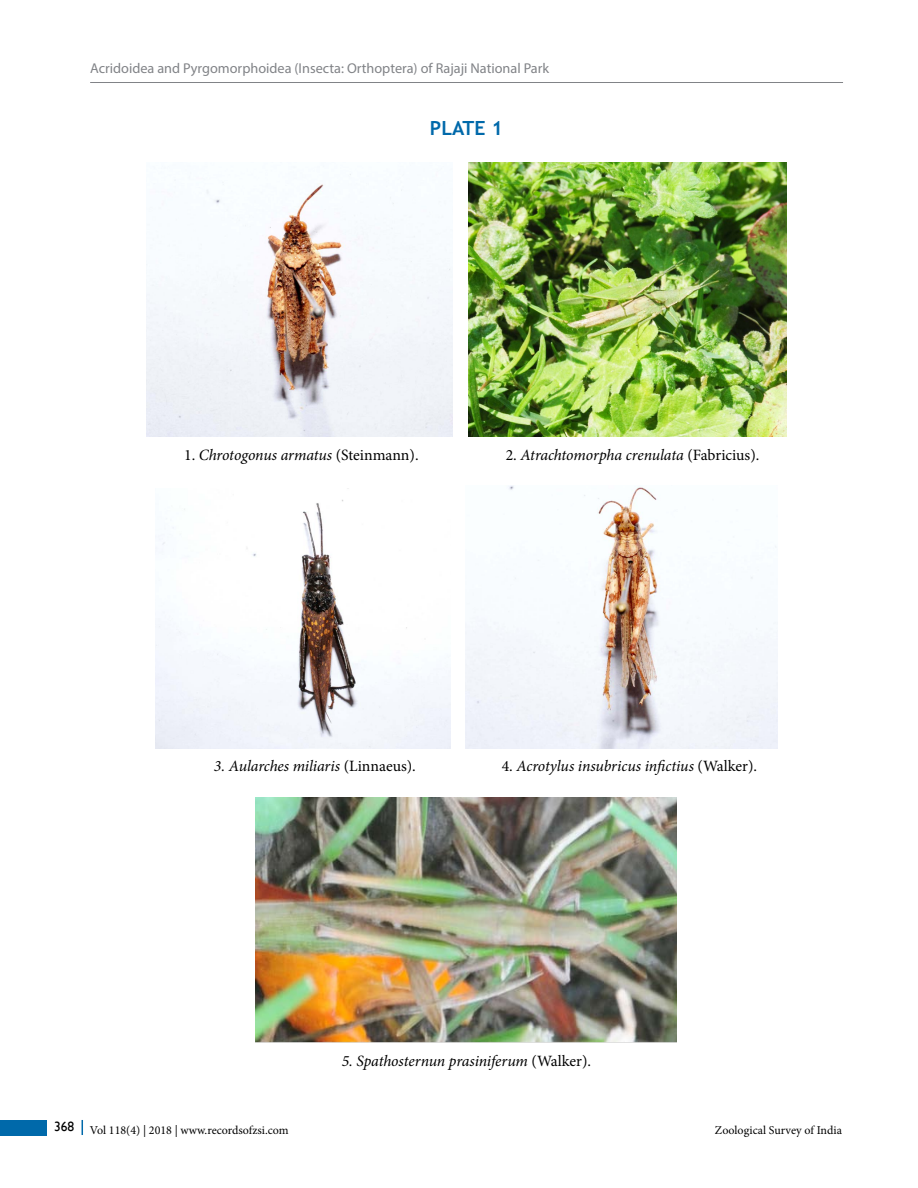
<style>
.page{position:relative;width:918px;height:1188px;background:#fff}
.page>*{position:absolute;margin:0;border:0;box-sizing:border-box;transform-origin:0 0}
.t1{font:700 19.5px "Trebuchet MS";color:#0069aa}
.t2{font:italic 15.75px "Minion Pro";letter-spacing:-.01em;color:#000}
.t3{font:14.25px "Myriad Pro";color:#818387}
.t4{font:12px "Minion Pro";color:#000}
.s1{font-style:normal}
</style>
<div class="page">
<div style="left:0;top:1120px;width:47px;height:15px;background:#0069aa"></div>
<svg style="left:82px;top:1120px;width:1px;height:15px"></svg>
<hr style="left:90px;top:82px;width:753px;height:1px;background:#818387">
<img style="left:146px;top:174px;width:306px;height:262px">
<img style="left:468px;top:162px;width:319px;height:274px">
<img style="left:155px;top:488px;width:295px;height:260px">
<img style="left:466px;top:485px;width:312px;height:263px">
<img style="left:256px;top:797px;width:421px;height:246px">
<p class="t3" style="left:90px;top:59px;width:461px">Acridoidea and Pyrgomorphoidea (Insecta: Orthoptera) of Rajaji National Park</p>
<p class="t1" style="left:430px;top:116px;width:75px">PLATE 1</p>
<p class="t2" style="left:184px;top:444px;width:236px"><span class="s1">1.</span> Chrotogonus armatus <span class="s1">(Steinmann).</span></p>
<p class="t2" style="left:506px;top:444px;width:255px"><span class="s1">2.</span> Atrachtomorpha crenulata <span class="s1">(Fabricius).</span></p>
<p class="t2" style="left:214px;top:756px;width:203px">3. Aularches miliaris <span class="s1">(Linnaeus).</span></p>
<p class="t2" style="left:502px;top:756px;width:257px"><span class="s1">4.</span> Acrotylus insubricus infictius <span class="s1">(Walker).</span></p>
<p class="t2" style="left:342px;top:1051px;width:251px">5. Spathosternun prasiniferum <span class="s1">(Walker).</span></p>
<p class="t4" style="left:54px;top:1122px;width:236px"><sup>368</sup> Vol 118(4) | 2018 | www.recordsofzsi.com</p>
<p class="t4" style="left:715px;top:1122px;width:129px">Zoological Survey of India</p>
</div>
